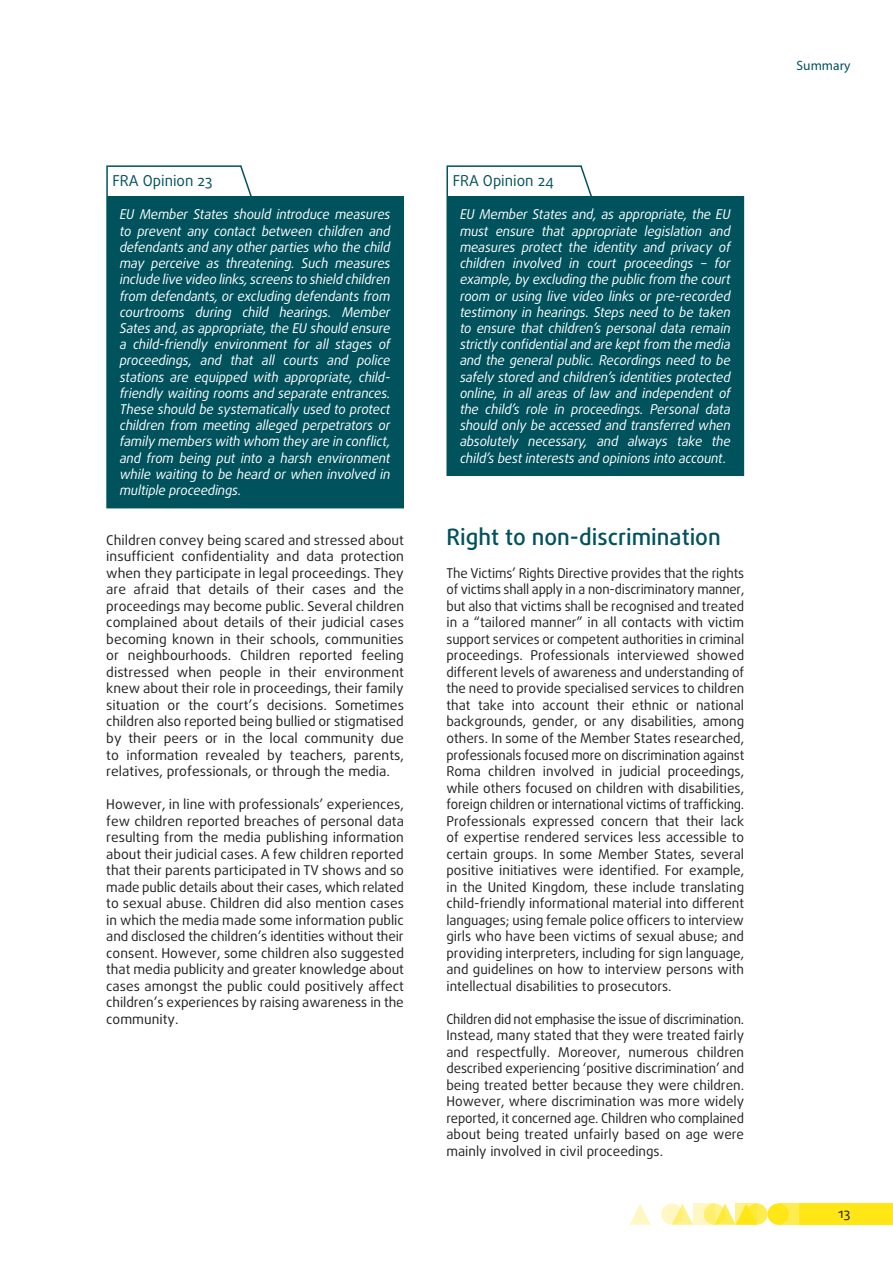
<style>
.page{position:relative;width:893px;height:1263px;background:#fff}
.page>*{position:absolute;margin:0;border:0;box-sizing:border-box;transform-origin:0 0}
.titles_h2{font:500 22.5px "Daxline Pro";color:#00525d}
.opinion_header{font:15px "Daxline Pro";color:#00525d}
.text_body{font:13.5px/16.5px "Daxline Pro";color:#231f20;text-align:justify}
.opinion_text{font:italic 13.5px/16.2px "Daxline Pro";letter-spacing:-.01em;color:#fff;text-align:justify}
.t1{font:13.5px "Myriad Pro";color:#00525d}
</style>
<div class="page">
<div style="left:746px;top:1203px;width:21px;height:22px;background:#ffec50;border-radius:50%"></div>
<div style="left:778px;top:1203px;width:21px;height:22px;background:#ffec50"></div>
<div style="left:799px;top:1203px;width:94px;height:22px;background:#ffe616"></div>
<svg style="left:675px;top:1203px;width:18px;height:22px"></svg>
<svg style="left:629px;top:1204px;width:22px;height:21px"></svg>
<div style="left:767px;top:1203px;width:22px;height:22px;background:#ffe616;border-radius:50%"></div>
<svg style="left:718px;top:1203px;width:18px;height:22px"></svg>
<svg style="left:704px;top:1203px;width:21px;height:22px"></svg>
<svg style="left:661px;top:1203px;width:21px;height:22px"></svg>
<svg style="left:736px;top:1203px;width:21px;height:22px"></svg>
<svg style="left:693px;top:1203px;width:21px;height:22px"></svg>
<div style="left:107px;top:196px;width:296px;height:312px;background:#00525d"></div>
<hr style="left:106px;top:167px;width:2px;height:29px;background:#00525d">
<hr style="left:106px;top:165px;width:135px;height:2px;background:#00525d">
<hr style="left:106px;top:196px;width:2px;height:311px;background:#00525d">
<hr style="left:106px;top:507px;width:135px;height:1px;background:#00525d">
<hr style="left:241px;top:507px;width:163px;height:1px;background:#00525d">
<hr style="left:402px;top:196px;width:2px;height:311px;background:#00525d">
<div style="left:447px;top:196px;width:296px;height:279px;background:#00525d"></div>
<hr style="left:446px;top:167px;width:2px;height:29px;background:#00525d">
<hr style="left:446px;top:165px;width:135px;height:2px;background:#00525d">
<hr style="left:446px;top:196px;width:2px;height:278px;background:#00525d">
<hr style="left:446px;top:474px;width:135px;height:2px;background:#00525d">
<hr style="left:581px;top:474px;width:163px;height:2px;background:#00525d">
<hr style="left:743px;top:196px;width:1px;height:278px;background:#00525d">
<svg style="left:239px;top:165px;width:13px;height:31px"></svg>
<svg style="left:579px;top:165px;width:13px;height:31px"></svg>
<p class="opinion_header" style="left:112px;top:171px;width:101px">FRA Opinion 23</p>
<p class="opinion_text" style="left:120px;top:207px;width:272px">EU Member States should introduce measures to prevent any contact between children and defendants and any other parties who the child may perceive as threatening. Such measures include live video links, screens to shield children from defendants, or excluding defendants from courtrooms during child hearings. Member Sates and, as appropriate, the EU should ensure a child-friendly environment for all stages of proceedings, and that all courts and police stations are equipped with appropriate, child&shy;friendly waiting rooms and separate entrances.<br>These should be systematically used to protect children from meeting alleged perpetrators or family members with whom they are in conflict, and from being put into a harsh environment while waiting to be heard or when involved in multiple proceedings.</p>
<p class="text_body" style="left:106px;top:532px;width:299px">Children convey being scared and stressed about insufficient confidentiality and data protection when they participate in legal proceedings. They are afraid that details of their cases and the proceedings may become public. Several children complained about details of their judicial cases becoming known in their schools, communities or neighbourhoods. Children reported feeling distressed when people in their environment knew about their role in proceedings, their family situation or the court’s decisions. Sometimes children also reported being bullied or stigmatised by their peers or in the local community due to information revealed by teachers, parents, relatives, professionals, or through the media.</p>
<p class="text_body" style="left:106px;top:796px;width:299px">However, in line with professionals’ experiences, few children reported breaches of personal data resulting from the media publishing information about their judicial cases. A few children reported that their parents participated in TV shows and so made public details about their cases, which related to sexual abuse. Children did also mention cases in which the media made some information public and disclosed the children’s identities without their consent. However, some children also suggested that media publicity and greater knowledge about cases amongst the public could positively affect children’s experiences by raising awareness in the community.</p>
<p class="opinion_header" style="left:453px;top:171px;width:103px">FRA Opinion 24</p>
<p class="opinion_text" style="left:460px;top:207px;width:272px">EU Member States and, as appropriate, the EU must ensure that appropriate legislation and measures protect the identity and privacy of children involved in court proceedings – for example, by excluding the public from the court room or using live video links or pre-recorded testimony in hearings. Steps need to be taken to ensure that children’s personal data remain strictly confidential and are kept from the media and the general public. Recordings need to be safely stored and children’s identities protected online, in all areas of law and independent of the child’s role in proceedings. Personal data should only be accessed and transferred when absolutely necessary, and always take the child’s best interests and opinions into account.</p>
<p class="titles_h2" style="left:446px;top:522px;width:276px">Right to non-discrimination</p>
<p class="text_body" style="left:446px;top:565px;width:299px">The Victims’ Rights Directive provides that the rights of victims shall apply in a non-discriminatory manner, but also that victims shall be recognised and treated in a “tailored manner” in all contacts with victim support services or competent authorities in criminal proceedings. Professionals interviewed showed different levels of awareness and understanding of the need to provide specialised services to children that take into account their ethnic or national backgrounds, gender, or any disabilities, among others. In some of the Member States researched, professionals focused more on discrimination against Roma children involved in judicial proceedings, while others focused on children with disabilities, foreign children or international victims of trafficking.<br>Professionals expressed concern that their lack of expertise rendered services less accessible to certain groups. In some Member States, several positive initiatives were identified. For example, in the United Kingdom, these include translating child-friendly informational material into different languages; using female police officers to interview girls who have been victims of sexual abuse; and providing interpreters, including for sign language, and guidelines on how to interview persons with intellectual disabilities to prosecutors.</p>
<p class="text_body" style="left:446px;top:1010px;width:299px">Children did not emphasise the issue of discrimination.<br>Instead, many stated that they were treated fairly and respectfully. Moreover, numerous children described experiencing ‘positive discrimination’ and being treated better because they were children.<br>However, where discrimination was more widely reported, it concerned age. Children who complained about being treated unfairly based on age were mainly involved in civil proceedings.</p>
<p class="t1" style="left:797px;top:58px;width:55px">Summary</p>
<p class="text_body" style="left:838px;top:1205px;width:14px">13</p>
</div>
